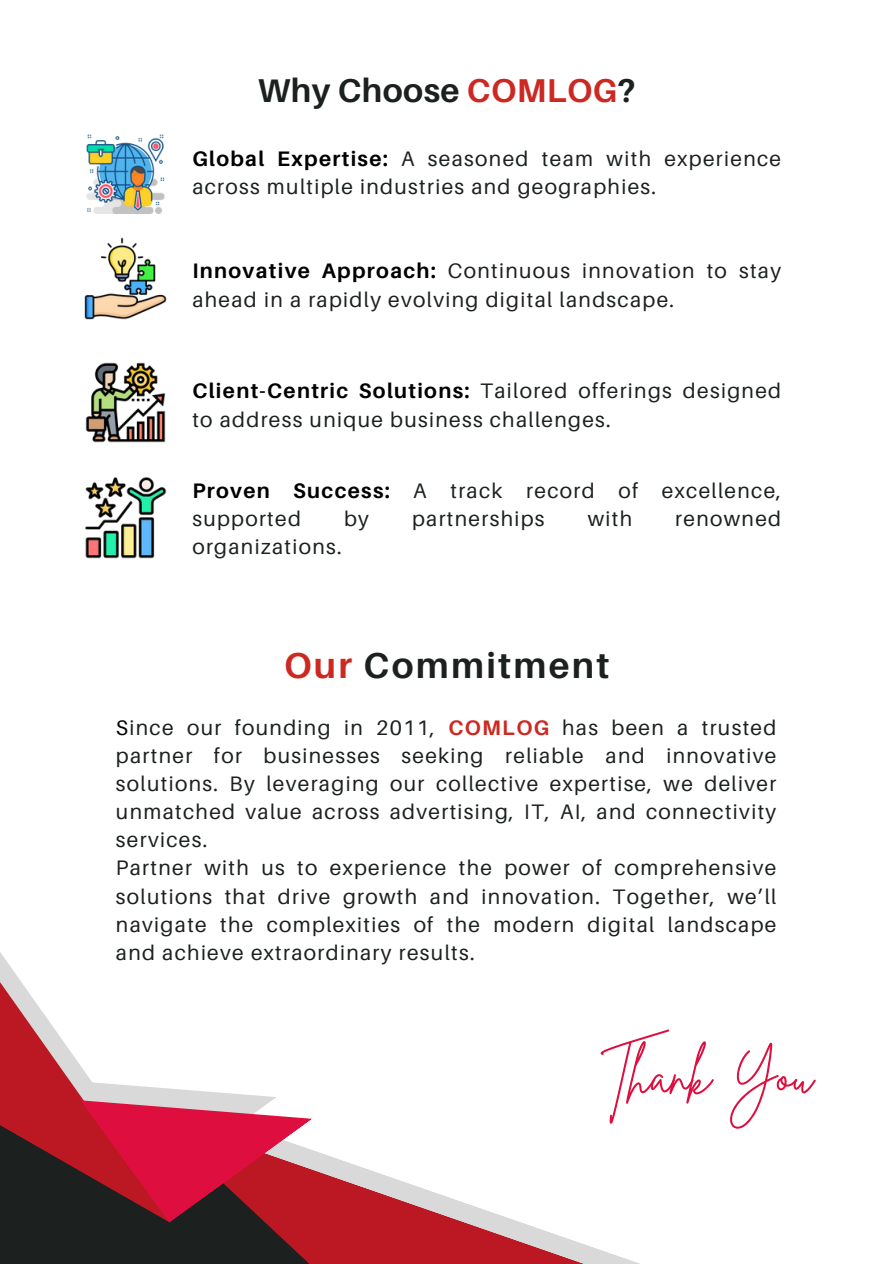
<style>
.page{position:relative;width:894px;height:1264px;background:#fff}
.page>*{position:absolute;margin:0;border:0;box-sizing:border-box;transform-origin:0 0}
.t1{font:52.65px "Brittany Signature";color:#de0f3f}
.t2{font:700 36px "Aileron";letter-spacing:.065em;color:#1c2120}
.t3{font:700 33px "Aileron";letter-spacing:.015em;color:#1c2120}
.t4{font:21px/28.2px "Aileron";letter-spacing:.065em;color:#1c2120}
.s1{color:#cc2922}
.s2{font-weight:700;color:#000}
.s3{color:#000}
.s4{font-weight:700;color:#cc2922}
</style>
<div class="page">
<div style="left:0;top:1223px;width:147px;height:40px;background:#1c2120"></div>
<svg style="left:147px;top:1150px;width:485px;height:113px"></svg>
<svg style="left:0;top:952px;width:170px;height:271px"></svg>
<svg style="left:45px;top:1078px;width:267px;height:144px;background:#b84558"></svg>
<img style="left:85px;top:362px;width:80px;height:80px">
<img style="left:84px;top:237px;width:82px;height:82px">
<img style="left:86px;top:134px;width:79px;height:80px">
<img style="left:85px;top:477px;width:81px;height:82px">
<p class="t3" style="left:258px;top:70px;width:379px">Why Choose <span class="s1">COMLOG</span>?</p>
<p class="t4" style="left:192px;top:144px;width:590px"><span class="s2">Global Expertise:</span> A seasoned team with experience across multiple industries and geographies.</p>
<h2 class="t4" style="left:192px;top:256px;width:590px"><span class="s2">Innovative Approach:</span> Continuous innovation to stay ahead in a rapidly evolving digital landscape.</h2>
<p class="t4" style="left:192px;top:376px;width:590px"><span class="s2">Client-Centric Solutions:</span> Tailored offerings designed to address unique business challenges.</p>
<p class="t4" style="left:192px;top:476px;width:590px"><span class="s2">Proven Success:</span> A track record of excellence, supported</p>
<p class="t4" style="left:344px;top:504px;width:26px">by</p>
<p class="t4" style="left:412px;top:504px;width:134px">partnerships</p>
<p class="t4" style="left:587px;top:504px;width:46px">with</p>
<p class="t4" style="left:675px;top:504px;width:107px">renowned</p>
<p class="t4" style="left:192px;top:532px;width:151px">organizations.</p>
<p class="t2" style="left:284px;top:643px;width:327px"><span class="s1">Our</span> Commitment</p>
<p class="t4" style="left:116px;top:712px;width:661px;text-align:justify"><span class="s3">S</span>ince our founding in 2011, <span class="s4">COMLOG</span> has been a trusted partner for businesses seeking reliable and innovative solutions. By leveraging our collective expertise, we deliver unmatched value across advertising, IT, AI, and connectivity services.</p>
<p class="t4" style="left:116px;top:853px;width:661px;text-align:justify">Partner with us to experience the power of comprehensive solutions that drive growth and innovation. Together, we’ll navigate the complexities of the modern digital landscape and achieve extraordinary results.</p>
<p class="t1" style="left:600px;top:1041px;width:214px">Thank You</p>
</div>
